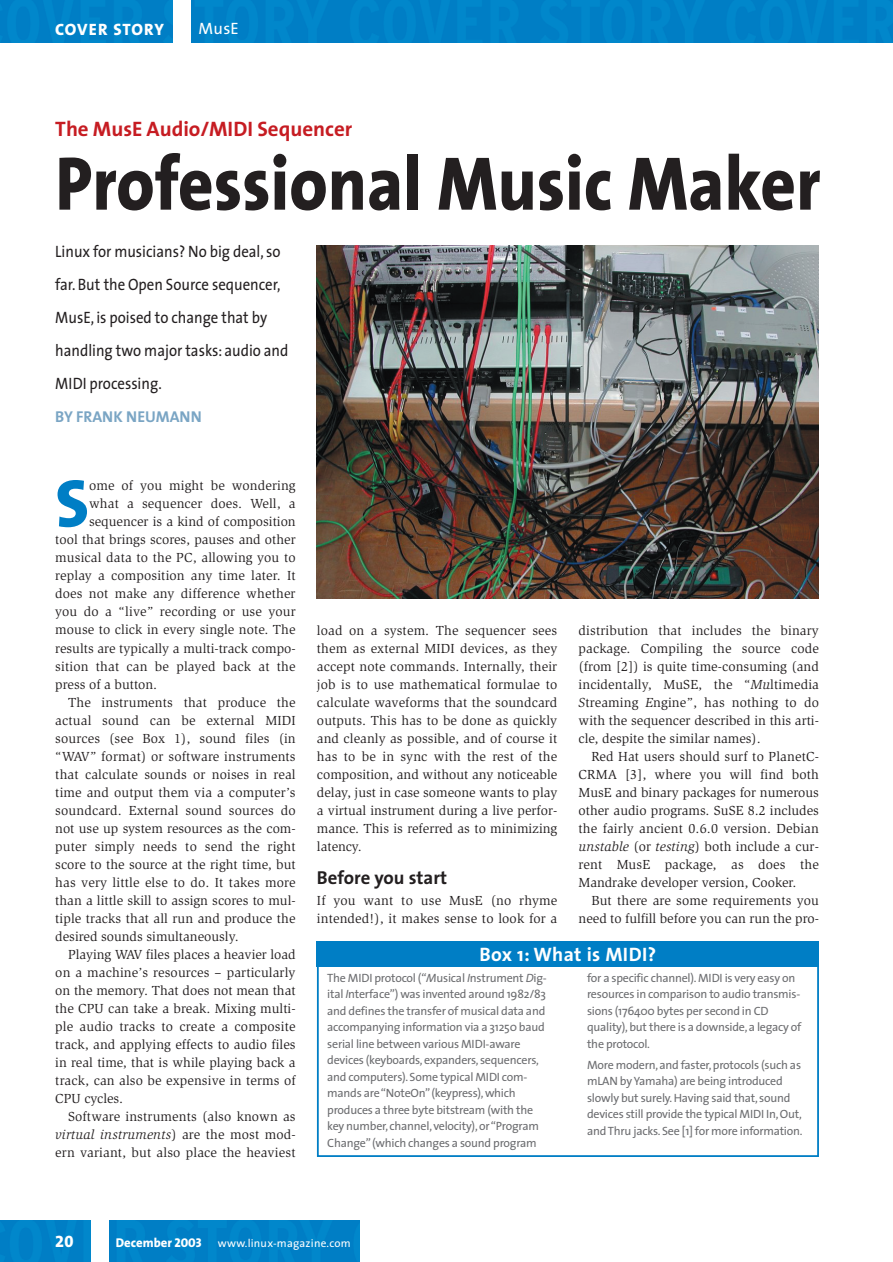
<style>
.page{position:relative;width:893px;height:1262px;background:#fff}
.page>*{position:absolute;margin:0;border:0;box-sizing:border-box;transform-origin:0 0}
.t1{font:800 76.65px "The Sans";color:#231f20;scale:.9 1}
.t2{font:800 67.65px "The Sans";color:#007ec5}
.t3{font:700 21px "The Sans";color:#c61c22}
.t4{font:700 19.5px "The Sans";letter-spacing:.02em;color:#fff}
.t5{font:700 18.75px "The Sans";color:#231f20}
.t6{font:16.5px/33px "The Sans";color:#231f20;scale:.9 1}
.t7{font:16.5px "The Sans Extra Bold Caps";letter-spacing:.045em;color:#fff}
.t8{font:16.5px "The Sans";color:#fff}
.t9{font:16.5px "The Sans Extra Bold Expert";color:#fff}
.t10{font:700 15.75px "The Sans";color:#7aa5c4}
.t11{font:13.5px/18px "Slimbach";letter-spacing:.005em;color:#231f20;text-align:justify}
.t12{font:italic 13.5px "Slimbach";letter-spacing:.01em;color:#231f20}
.t13{font:800 12.75px "The Sans";color:#fff}
.t14{font:12px/16.5px "The Sans";letter-spacing:-.02em;color:#6c6d70}
.t15{font:11.25px "The Sans";letter-spacing:.02em;color:#fff}
.s1{font-style:normal}
.s2{font-style:italic}
.s3{font-family:"The Sans Extra Bold Caps";font-weight:400}
</style>
<div class="page">
<img style="left:317px;top:245px;width:502px;height:353px">
<img style="left:0;top:1220px;width:359px;height:41px">
<div style="left:91px;top:1220px;width:17px;height:41px;background:#fff"></div>
<img style="left:0;top:0;width:892px;height:43px">
<div style="left:173px;top:0;width:17px;height:43px;background:#fff"></div>
<div style="left:317px;top:958px;width:502px;height:199px;border:2px solid #007ec5"></div>
<div style="left:317px;top:941px;width:502px;height:25px;background:#007ec5"></div>
<p class="t7" style="left:55px;top:20px;width:110px">COVER STORY</p>
<p class="t8" style="left:198px;top:22px;width:42px">MusE</p>
<h3 class="t3" style="left:55px;top:121px;width:298px">The MusE Audio/MIDI Sequencer</h3>
<h1 class="t1" style="left:55px;top:155px;width:851px">Professional Music Maker</h1>
<p class="t6" style="left:55px;top:237px;width:260px">Linux for musicians? No big deal, so far. But the Open Source sequencer,<br>MusE, is poised to change that by handling two major tasks: audio and<br>MIDI processing.</p>
<p class="t10" style="left:55px;top:411px;width:148px">BY FRANK NEUMANN</p>
<h2 class="t2" style="left:55px;top:478px;width:35px">S</h2>
<p class="t11" style="left:89px;top:478px;width:208px">ome of you might be wondering</p>
<p class="t11" style="left:89px;top:496px;width:208px">what a sequencer does. Well, a</p>
<p class="t11" style="left:89px;top:514px;width:208px">sequencer is a kind of composition</p>
<p class="t11" style="left:55px;top:532px;width:242px">tool that brings scores, pauses and other</p>
<p class="t11" style="left:55px;top:550px;width:242px">musical data to the PC, allowing you to</p>
<p class="t11" style="left:55px;top:568px;width:242px">replay a composition any time later. It</p>
<p class="t11" style="left:55px;top:586px;width:242px">does not make any difference whether</p>
<p class="t11" style="left:55px;top:604px;width:242px">you do a “live” recording or use your</p>
<p class="t11" style="left:55px;top:622px;width:242px">mouse to click in every single note. The</p>
<p class="t11" style="left:55px;top:640px;width:242px">results are typically a multi-track compo-</p>
<p class="t11" style="left:55px;top:658px;width:242px">sition that can be played back at the</p>
<p class="t11" style="left:55px;top:676px;width:103px">press of a button.</p>
<p class="t11" style="left:68px;top:694px;width:229px">The instruments that produce the</p>
<p class="t11" style="left:55px;top:712px;width:242px">actual sound can be external MIDI</p>
<p class="t11" style="left:55px;top:730px;width:242px">sources (see Box 1), sound files (in</p>
<p class="t11" style="left:55px;top:748px;width:242px">“WAV” format) or software instruments</p>
<p class="t11" style="left:55px;top:766px;width:242px">that calculate sounds or noises in real</p>
<p class="t11" style="left:55px;top:784px;width:242px">time and output them via a computer’s</p>
<p class="t11" style="left:55px;top:802px;width:242px">soundcard. External sound sources do</p>
<p class="t11" style="left:55px;top:820px;width:242px">not use up system resources as the com-</p>
<p class="t11" style="left:55px;top:838px;width:242px">puter simply needs to send the right</p>
<p class="t11" style="left:55px;top:856px;width:242px">score to the source at the right time, but</p>
<p class="t11" style="left:55px;top:874px;width:242px">has very little else to do. It takes more</p>
<p class="t11" style="left:55px;top:892px;width:242px">than a little skill to assign scores to mul-</p>
<p class="t11" style="left:55px;top:910px;width:242px">tiple tracks that all run and produce the</p>
<p class="t11" style="left:55px;top:928px;width:185px">desired sounds simultaneously.</p>
<p class="t11" style="left:68px;top:946px;width:229px">Playing WAV files places a heavier load</p>
<p class="t11" style="left:55px;top:964px;width:242px">on a machine’s resources – particularly</p>
<p class="t11" style="left:55px;top:982px;width:242px">on the memory. That does not mean that</p>
<p class="t11" style="left:55px;top:1000px;width:242px">the CPU can take a break. Mixing multi-</p>
<p class="t11" style="left:55px;top:1018px;width:242px">ple audio tracks to create a composite</p>
<p class="t11" style="left:55px;top:1036px;width:242px">track, and applying effects to audio files</p>
<p class="t11" style="left:55px;top:1054px;width:242px">in real time, that is while playing back a</p>
<p class="t11" style="left:55px;top:1072px;width:242px">track, can also be expensive in terms of</p>
<p class="t11" style="left:55px;top:1090px;width:69px">CPU cycles.</p>
<p class="t11" style="left:68px;top:1108px;width:229px">Software instruments (also known as</p>
<p class="t12" style="left:55px;top:1129px;width:242px">virtual instruments<span class="s1">) are the most mod-</span></p>
<p class="t11" style="left:55px;top:1144px;width:242px">ern variant, but also place the heaviest</p>
<p class="t11" style="left:317px;top:622px;width:242px">load on a system. The sequencer sees them as external MIDI devices, as they accept note commands. Internally, their job is to use mathematical formulae to calculate waveforms that the soundcard outputs. This has to be done as quickly and cleanly as possible, and of course it has to be in sync with the rest of the composition, and without any noticeable delay, just in case someone wants to play a virtual instrument during a live perfor&shy;mance. This is referred as to minimizing latency.</p>
<h3 class="t5" style="left:317px;top:871px;width:132px">Before you start</h3>
<p class="t11" style="left:317px;top:892px;width:242px">If you want to use MusE (no rhyme intended!), it makes sense to look for a</p>
<p class="t11" style="left:578px;top:622px;width:242px">distribution that includes the binary package. Compiling the source code (from [2]) is quite time-consuming (and incidentally, MuSE, the “<span class="s2">Mu</span>ltimedia <span class="s2">S</span>treaming <span class="s2">E</span>ngine”, has nothing to do with the sequencer described in this arti&shy;cle, despite the similar names).</p>
<p class="t11" style="left:578px;top:748px;width:242px;text-indent:13px">Red Hat users should surf to PlanetC-CRMA [3], where you will find both MusE and binary packages for numerous other audio programs. SuSE 8.2 includes the fairly ancient 0.6.0 version. Debian <span class="s2">unstable</span> (or <span class="s2">testing</span>) both include a cur&shy;rent MusE package, as does the Mandrake developer version, Cooker.</p>
<p class="t11" style="left:578px;top:892px;width:242px;text-align:right">But there are some requirements you need to fulfill before you can run the pro-</p>
<h3 class="t4" style="left:479px;top:947px;width:178px">Box 1: What is MIDI?</h3>
<p class="t14" style="left:327px;top:970px;width:221px">The MIDI protocol (“<span class="s2">M</span>usical <span class="s2">I</span>nstrument <span class="s2">D</span>ig&shy;ital <span class="s2">I</span>nterface”) was invented around 1982/83 and defines the transfer of musical data and accompanying information via a 31250 baud serial line between various MIDI-aware devices (keyboards, expanders, sequencers, and computers). Some typical MIDI com&shy;mands are “NoteOn”(keypress), which produces a three byte bitstream (with the key number, channel, velocity), or “Program Change”(which changes a sound program</p>
<p class="t14" style="left:587px;top:970px;width:216px">for a specific channel). MIDI is very easy on resources in comparison to audio transmis&shy;sions (176400 bytes per second in CD quality), but there is a downside, a legacy of the protocol.</p>
<p class="t14" style="left:587px;top:1057px;width:217px">More modern, and faster, protocols (such as mLAN by Yamaha) are being introduced slowly but surely. Having said that, sound devices still provide the typical MIDI In, Out, and Thru jacks. See [1] for more information.</p>
<p class="t9" style="left:55px;top:1231px;width:20px">20</p>
<p class="t13" style="left:116px;top:1237px;width:87px">December <span class="s3">2003</span></p>
<p class="t15" style="left:218px;top:1238px;width:134px">www.linux-magazine.com</p>
</div>
